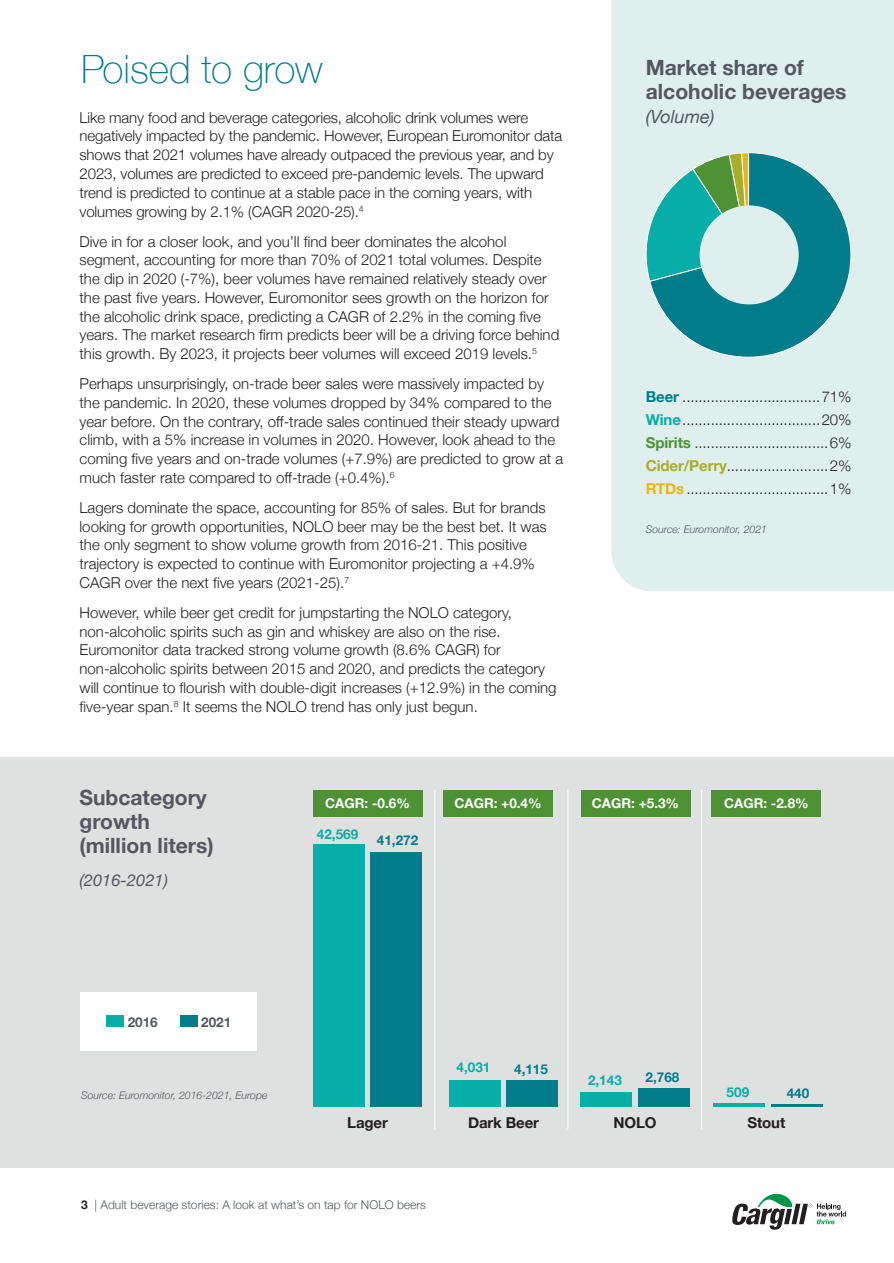
<style>
.page{position:relative;width:894px;height:1263px;background:#fff}
.page>*{position:absolute;margin:0;border:0;box-sizing:border-box;transform-origin:0 0}
.head{font:100 39px "Helvetica Neue";color:#007c8a}
.body{font:700 21px/24px "Helvetica Neue";color:#535860}
.body-2{font:italic 18px "Helvetica Neue";color:#535860}
.body-3{font:italic 16.5px "Helvetica Neue";color:#535860}
.body-4{font:300 15px/18.8px "Helvetica Neue";color:#231f20}
.body-5{font:700 15px "Helvetica Neue";letter-spacing:-.01em;color:#231f20}
.head-2{font:700 13.5px "Helvetica Neue";color:#fff}
.head-3{font:700 13.5px "Helvetica Neue";color:#07ada7}
.head-4{font:700 13.5px "Helvetica Neue";color:#007c8a}
.head-5{font:700 13.5px "Helvetica Neue";color:#535860}
.t1{font:300 12px "Helvetica Neue";color:#535860}
.FOOTNOTES{font:italic 300 10.5px "Helvetica Neue";color:#535860}
.s1{font-weight:700;color:#007c8a}
.s2{font-weight:700;color:#07ada7}
.s3{font-weight:700;color:#4f9236}
.s4{font-weight:700;color:#a8ad2a}
.s5{font-weight:700;color:#eab610}
.s6{font-weight:700;color:#231f20}
</style>
<div class="page">
<svg style="left:732px;top:1193px;width:113px;height:36px"></svg>
<div style="left:611px;top:0;width:282px;height:591px;background:#deefee"></div>
<svg style="left:637px;top:152px;width:214px;height:206px;background:#51aaaa"></svg>
<div style="left:699px;top:205px;width:99px;height:99px;background:#deefee;border-radius:50%"></div>
<div style="left:0;top:757px;width:893px;height:410px;background:#dfe1e0"></div>
<div style="left:79px;top:992px;width:177px;height:59px;background:#fff"></div>
<div style="left:107px;top:1015px;width:17px;height:12px;background:#07ada7"></div>
<div style="left:180px;top:1015px;width:17px;height:12px;background:#007c8a"></div>
<hr style="left:770px;top:1103px;width:52px;height:3px;background:#007c8a">
<hr style="left:713px;top:1103px;width:51px;height:3px;background:#07ada7">
<div style="left:637px;top:1088px;width:52px;height:18px;background:#007c8a"></div>
<div style="left:580px;top:1092px;width:52px;height:14px;background:#07ada7"></div>
<div style="left:506px;top:1079px;width:52px;height:27px;background:#007c8a"></div>
<div style="left:449px;top:1080px;width:51px;height:26px;background:#07ada7"></div>
<div style="left:370px;top:852px;width:52px;height:254px;background:#007c8a"></div>
<div style="left:313px;top:844px;width:51px;height:262px;background:#07ada7"></div>
<div style="left:313px;top:789px;width:109px;height:27px;background:#4f9236"></div>
<div style="left:443px;top:789px;width:109px;height:27px;background:#4f9236"></div>
<div style="left:580px;top:789px;width:110px;height:27px;background:#4f9236"></div>
<div style="left:711px;top:789px;width:109px;height:27px;background:#4f9236"></div>
<hr style="left:434px;top:789px;width:1px;height:340px;background:#fff">
<hr style="left:567px;top:789px;width:1px;height:340px;background:#fff">
<hr style="left:701px;top:789px;width:1px;height:340px;background:#fff">
<p class="head" style="left:81px;top:39px;width:243px">Poised to grow</p>
<p class="body-4" style="left:79px;top:107px;width:484px">Like many food and beverage categories, alcoholic drink volumes were negatively impacted by the pandemic. However, European Euromonitor data shows that 2021 volumes have already outpaced the previous year, and by 2023, volumes are predicted to exceed pre-pandemic levels. The upward trend is predicted to continue at a stable pace in the coming years, with volumes growing by 2.1% (CAGR 2020-25).<sup>4</sup></p>
<p class="body-4" style="left:79px;top:231px;width:481px">Dive in for a closer look, and you’ll find beer dominates the alcohol segment, accounting for more than 70% of 2021 total volumes. Despite the dip in 2020 (-7%), beer volumes have remained relatively steady over the past five years. However, Euromonitor sees growth on the horizon for the alcoholic drink space, predicting a CAGR of 2.2% in the coming five years. The market research firm predicts beer will be a driving force behind this growth. By 2023, it projects beer volumes will exceed 2019 levels.<sup>5</sup></p>
<p class="body-4" style="left:79px;top:373px;width:485px">Perhaps unsurprisingly, on-trade beer sales were massively impacted by the pandemic. In 2020, these volumes dropped by 34% compared to the year before. On the contrary, off-trade sales continued their steady upward climb, with a 5% increase in volumes in 2020. However, look ahead to the coming five years and on-trade volumes (+7.9%) are predicted to grow at a much faster rate compared to off-trade (+0.4%).<sup>6</sup></p>
<p class="body-4" style="left:79px;top:497px;width:468px">Lagers dominate the space, accounting for 85% of sales. But for brands looking for growth opportunities, NOLO beer may be the best bet. It was the only segment to show volume growth from 2016-21. This positive trajectory is expected to continue with Euromonitor projecting a +4.9% CAGR over the next five years (2021-25).<sup>7</sup></p>
<p class="body-4" style="left:79px;top:602px;width:478px">However, while beer get credit for jumpstarting the NOLO category, non-alcoholic spirits such as gin and whiskey are also on the rise.<br>Euromonitor data tracked strong volume growth (8.6% CAGR) for non-alcoholic spirits between 2015 and 2020, and predicts the category will continue to flourish with double-digit increases (+12.9%) in the coming five-year span.<sup>8</sup> It seems the NOLO trend has only just begun.</p>
<p class="body" style="left:645px;top:56px;width:202px">Market share of alcoholic beverages</p>
<p class="body-2" style="left:645px;top:104px;width:70px">(Volume)</p>
<p class="body-4" style="left:645px;top:386px;width:207px"><span class="s1">Beer</span> ..................................71%</p>
<p class="body-4" style="left:645px;top:409px;width:207px"><span class="s2">Wine</span>..................................20%</p>
<p class="body-4" style="left:645px;top:432px;width:207px"><span class="s3">Spirits</span> .................................6%</p>
<p class="body-4" style="left:645px;top:455px;width:207px"><span class="s4">Cider/Perry</span>.........................2%</p>
<p class="body-4" style="left:645px;top:478px;width:207px"><span class="s5">RTDs</span>...................................1%</p>
<p class="FOOTNOTES" style="left:645px;top:521px;width:123px">Source: Euromonitor, 2021</p>
<p class="body" style="left:79px;top:786px;width:135px">Subcategory growth (million liters)</p>
<p class="body-3" style="left:79px;top:868px;width:90px">(2016-2021)</p>
<p class="head-2" style="left:325px;top:792px;width:86px">CAGR: -0.6%</p>
<p class="head-2" style="left:454px;top:792px;width:89px">CAGR: +0.4%</p>
<p class="head-2" style="left:591px;top:792px;width:89px">CAGR: +5.3%</p>
<p class="head-2" style="left:723px;top:792px;width:86px">CAGR: -2.8%</p>
<p class="head-3" style="left:317px;top:823px;width:43px">42,569</p>
<p class="head-4" style="left:377px;top:830px;width:43px">41,272</p>
<p class="head-5" style="left:128px;top:1011px;width:32px">2016</p>
<p class="head-5" style="left:201px;top:1011px;width:32px">2021</p>
<p class="FOOTNOTES" style="left:81px;top:1086px;width:188px">Source: Euromonitor, 2016-2021, Europe</p>
<p class="head-3" style="left:456px;top:1056px;width:35px">4,031</p>
<p class="head-4" style="left:514px;top:1059px;width:35px">4,115</p>
<p class="head-3" style="left:588px;top:1070px;width:35px">2,143</p>
<p class="head-4" style="left:645px;top:1066px;width:35px">2,768</p>
<p class="head-3" style="left:726px;top:1081px;width:24px">509</p>
<p class="head-4" style="left:786px;top:1082px;width:24px">440</p>
<p class="body-5" style="left:347px;top:1111px;width:42px">Lager</p>
<p class="body-5" style="left:468px;top:1111px;width:72px">Dark Beer</p>
<p class="body-5" style="left:613px;top:1111px;width:44px">NOLO</p>
<p class="body-5" style="left:747px;top:1111px;width:39px">Stout</p>
<p class="t1" style="left:81px;top:1194px;width:346px"><span class="s6">3</span> | Adult beverage stories: A look at what’s on tap for NOLO beers</p>
</div>
